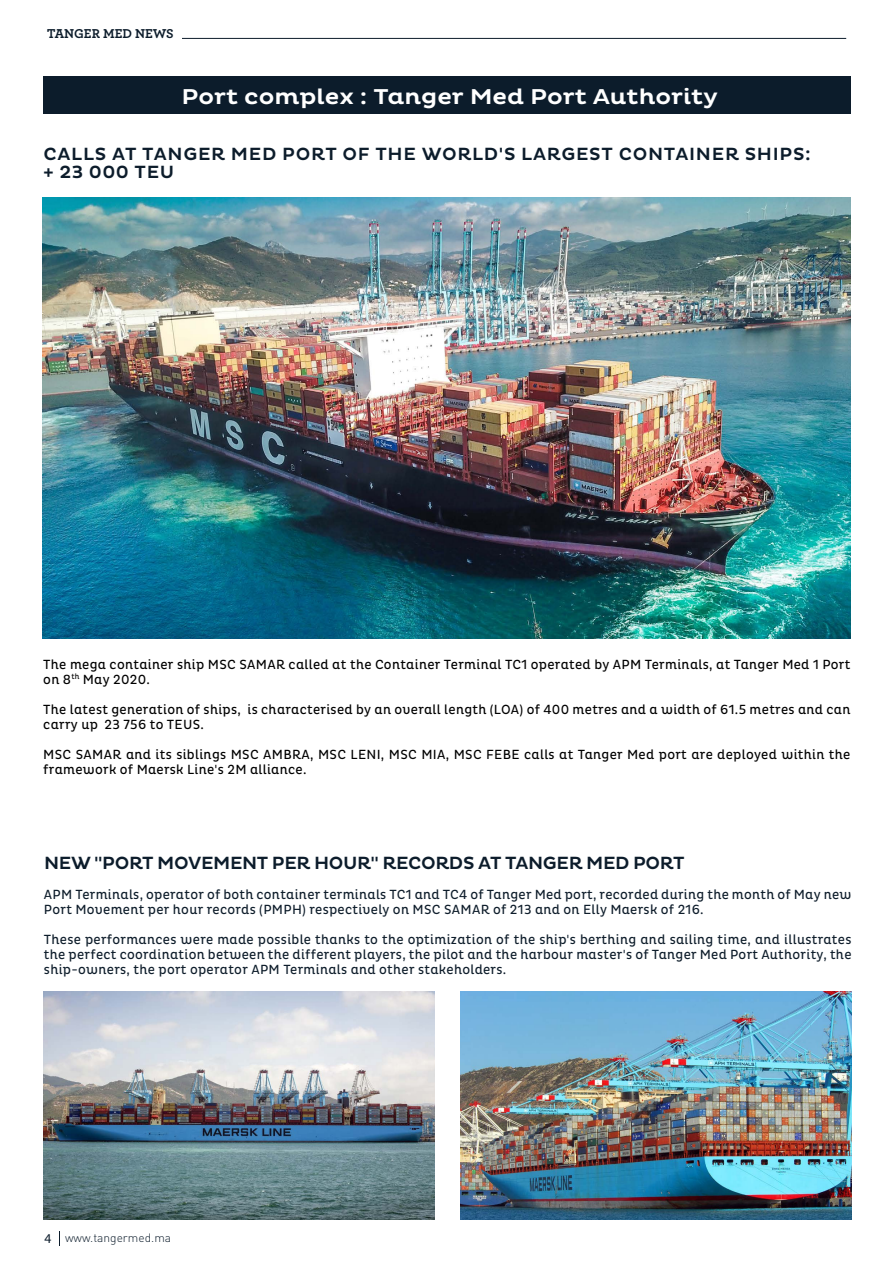
<style>
.page{position:relative;width:893px;height:1263px;background:#fff}
.page>*{position:absolute;margin:0;border:0;box-sizing:border-box;transform-origin:0 0}
.t1{font:500 21.9px "Pluto";color:#fff;scale:1.1 1}
.t2{font:500 18px/18px "Pluto";letter-spacing:.025em;color:#0c1c2b}
.t3{font:500 18px "Pluto";letter-spacing:-.02em;color:#0c1c2b}
.t4{font:13.5px/15px "Pluto Cond";letter-spacing:.02em;color:#0e1d2b}
.t5{font:13.5px/15px "Pluto Cond";letter-spacing:.02em;color:#000}
.t6{font:700 13.5px "Archer Pro";color:#0c1c2b}
.t7{font:300 12px "DIN Pro";color:#0c1c2b}
.s1{font-family:"Myriad Pro";font-weight:400;font-size:13.5px}
</style>
<div class="page">
<hr style="left:182px;top:38px;width:664px;height:1px;background:#0c1c2b">
<svg style="left:59px;top:1231px;width:1px;height:15px"></svg>
<div style="left:43px;top:76px;width:808px;height:38px;background:#0c1c2b"></div>
<img style="left:461px;top:992px;width:390px;height:228px">
<img style="left:44px;top:992px;width:390px;height:228px">
<img style="left:43px;top:198px;width:807px;height:440px">
<p class="t6" style="left:47px;top:23px;width:128px">TANGER MED NEWS</p>
<h1 class="t1" style="left:182px;top:84px;width:489px">Port complex : Tanger Med Port Authority</h1>
<h2 class="t2" style="left:43px;top:146px;width:769px">CALLS AT TANGER MED PORT OF THE WORLD'S LARGEST CONTAINER SHIPS: + 23 000 TEU</h2>
<p class="t5" style="left:43px;top:657px;width:809px">The mega container ship MSC SAMAR called at the Container Terminal TC1 operated by APM Terminals, at Tanger Med 1 Port on 8<sup>th</sup> May 2020.</p>
<p class="t5" style="left:43px;top:702px;width:809px">The latest generation of ships, is characterised by an overall length (LOA) of 400 metres and a width of 61.5 metres and can carry up 23 756 to TEUS.</p>
<p class="t5" style="left:43px;top:747px;width:809px">MSC SAMAR and its siblings MSC AMBRA, MSC LENI, MSC MIA, MSC FEBE calls at Tanger Med port are deployed within the framework of Maersk Line's 2M alliance.</p>
<h2 class="t3" style="left:44px;top:853px;width:642px">NEW "PORT MOVEMENT PER HOUR" RECORDS AT TANGER MED PORT</h2>
<p class="t4" style="left:44px;top:887px;width:809px">APM Terminals, operator of both container terminals TC1 and TC4 of Tanger Med port, recorded during the month of May new<br>Port Movement per hour records (PMPH) respectively on MSC SAMAR of 213 and on Elly Maersk of 216.</p>
<p class="t4" style="left:44px;top:932px;width:809px;text-align:justify">These performances were made possible thanks to the optimization of the ship's berthing and sailing time, and illustrates the perfect coordination between the different players, the pilot and the harbour master's of Tanger Med Port Authority, the ship-owners, the port operator APM Terminals and other stakeholders.</p>
<p class="t7" style="left:44px;top:1228px;width:128px"><span class="s1">4</span> www.tangermed.ma</p>
</div>
